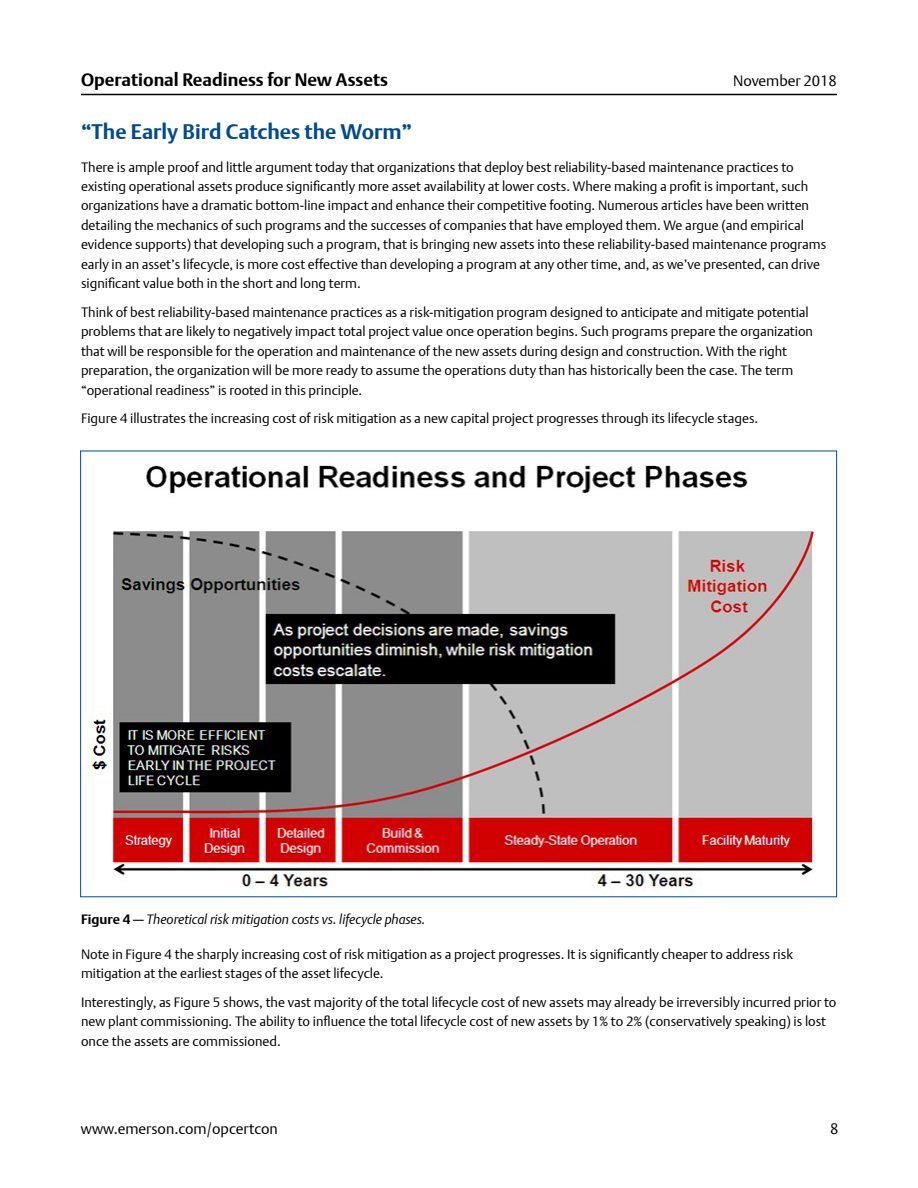
<style>
.page{position:relative;width:918px;height:1188px;background:#fff}
.page>*{position:absolute;margin:0;border:0;box-sizing:border-box;transform-origin:0 0}
.t1{font:700 21px "DTL Argo T";color:#004b8d}
.t2{font:700 18px "DTL Argo T";color:#000}
.t3{font:15px "DTL Argo T Light";color:#000}
.t4{font:13.5px/19.5px "DTL Argo T Light";color:#000}
.t5{font:italic 13.5px "DTL Argo T Light";letter-spacing:-.005em;color:#000}
.s1{font-family:"DTL Argo T";font-weight:700;font-style:normal}
</style>
<div class="page">
<hr style="left:81px;top:94px;width:756px;height:1px;background:#000">
<img style="left:88px;top:465px;width:727px;height:426px">
<h2 class="t2" style="left:81px;top:69px;width:309px">Operational Readiness for New Assets</h2>
<p class="t3" style="left:733px;top:72px;width:105px">November 2018</p>
<h1 class="t1" style="left:81px;top:119px;width:333px">“The Early Bird Catches the Worm”</h1>
<p class="t4" style="left:81px;top:157px;width:747px">There is ample proof and little argument today that organizations that deploy best reliability-based maintenance practices to existing operational assets produce significantly more asset availability at lower costs. Where making a profit is important, such organizations have a dramatic bottom-line impact and enhance their competitive footing. Numerous articles have been written detailing the mechanics of such programs and the successes of companies that have employed them. We argue (and empirical evidence supports) that developing such a program, that is bringing new assets into these reliability-based maintenance programs early in an asset’s lifecycle, is more cost effective than developing a program at any other time, and, as we’ve presented, can drive significant value both in the short and long term.</p>
<p class="t4" style="left:81px;top:302px;width:734px">Think of best reliability-based maintenance practices as a risk-mitigation program designed to anticipate and mitigate potential problems that are likely to negatively impact total project value once operation begins. Such programs prepare the organization that will be responsible for the operation and maintenance of the new assets during design and construction. With the right preparation, the organization will be more ready to assume the operations duty than has historically been the case. The term “operational readiness” is rooted in this principle.</p>
<p class="t4" style="left:81px;top:409px;width:679px">Figure 4 illustrates the increasing cost of risk mitigation as a new capital project progresses through its lifecycle stages.</p>
<p class="t5" style="left:81px;top:911px;width:346px"><span class="s1">Figure 4 —</span> Theoretical risk mitigation costs vs. lifecycle phases.</p>
<p class="t4" style="left:81px;top:944px;width:714px">Note in Figure 4 the sharply increasing cost of risk mitigation as a project progresses. It is significantly cheaper to address risk mitigation at the earliest stages of the asset lifecycle.</p>
<p class="t4" style="left:81px;top:992px;width:757px">Interestingly, as Figure 5 shows, the vast majority of the total lifecycle cost of new assets may already be irreversibly incurred prior to new plant commissioning. The ability to influence the total lifecycle cost of new assets by 1% to 2% (conservatively speaking) is lost once the assets are commissioned.</p>
<p class="t3" style="left:81px;top:1120px;width:198px">www.emerson.com/opcertcon</p>
<p class="t3" style="left:830px;top:1120px;width:10px">8</p>
</div>
